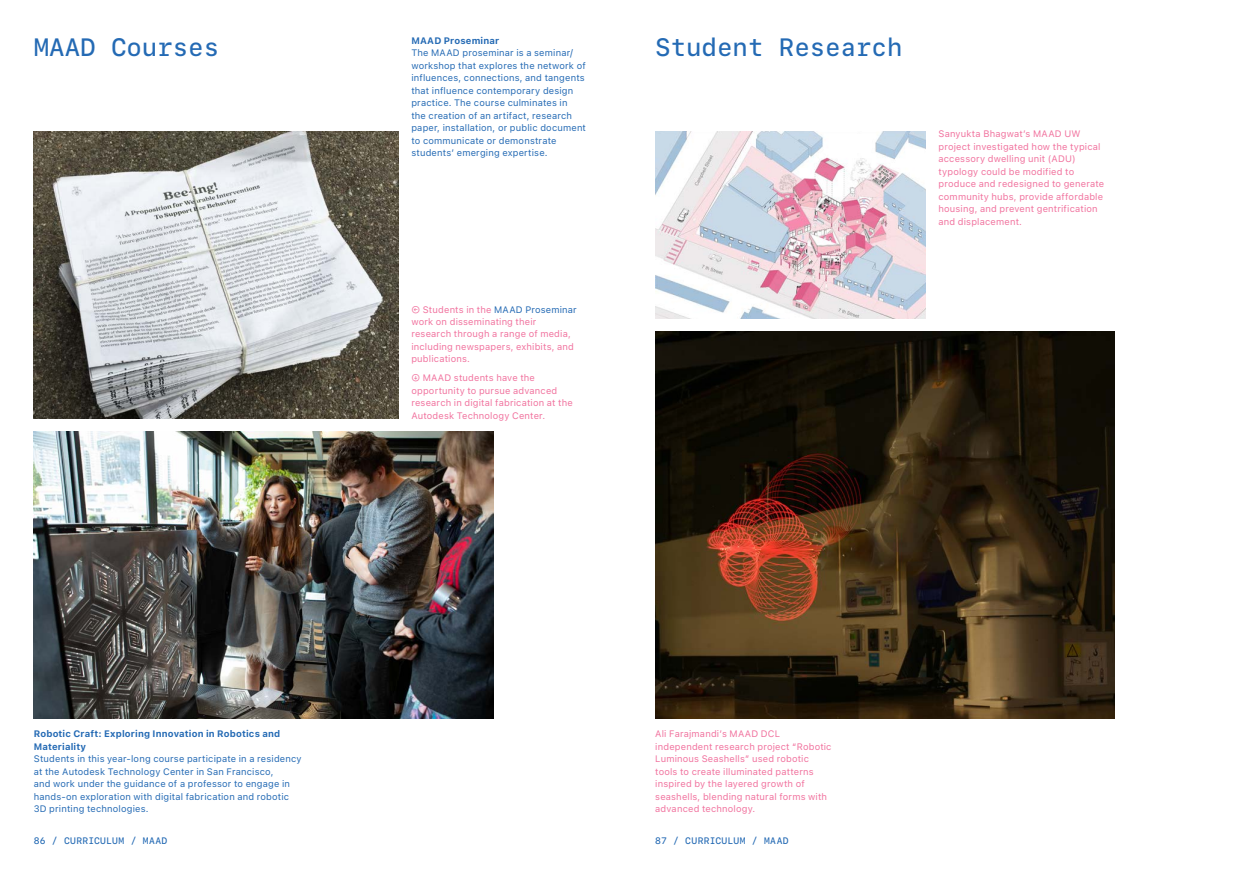
<style>
.page{position:relative;width:1243px;height:875px;background:#fff}
.page>*{position:absolute;margin:0;border:0;box-sizing:border-box;transform-origin:0 0}
.t1{font:500 25px "SF Mono";color:#246ab4}
.t2{font:9.38px/12.5px "SF Pro Text";letter-spacing:.02em;color:#f1729e}
.t3{font:9.38px/12.5px "SF Pro Text";letter-spacing:.02em;color:#246ab4}
.t4{font:700 9.38px/12.5px "SF Pro Text";letter-spacing:.02em;color:#246ab4}
.t5{font:500 9.38px "SF Mono";letter-spacing:.04em;color:#246ab4}
.s1{color:#246ab4}
</style>
<div class="page">
<img style="left:34px;top:131px;width:365px;height:288px">
<img style="left:34px;top:431px;width:459px;height:288px">
<img style="left:655px;top:131px;width:271px;height:188px">
<img style="left:655px;top:331px;width:459px;height:388px">
<p class="t4" style="left:411px;top:34px;width:89px">MAAD Proseminar</p>
<p class="t3" style="left:411px;top:47px;width:176px">The MAAD proseminar is a seminar/ workshop that explores the network of influences, connections, and tangents that influence contemporary design practice. The course culminates in<br>the creation of an artifact, research paper, installation, or public document to communicate or demonstrate students’ emerging expertise.</p>
<h1 class="t1" style="left:34px;top:28px;width:187px">MAAD Courses</h1>
<h1 class="t1" style="left:655px;top:28px;width:249px">Student Research</h1>
<p class="t2" style="left:411px;top:303px;width:167px">← Students in the <span class="s1">MAAD Proseminar </span>work on disseminating their research through a range of media, including newspapers, exhibits, and publications.</p>
<p class="t2" style="left:411px;top:372px;width:163px">↓ MAAD students have the opportunity to pursue advanced research in digital fabrication at the<br>Autodesk Technology Center.</p>
<p class="t2" style="left:938px;top:128px;width:167px">Sanyukta Bhagwat’s MAAD UW project investigated how the typical accessory dwelling unit (ADU) typology could be modified to produce and redesigned to generate community hubs, provide affordable housing, and prevent gentrification and displacement.</p>
<p class="t4" style="left:34px;top:728px;width:248px">Robotic Craft: Exploring Innovation in Robotics and<br>Materiality</p>
<p class="t3" style="left:34px;top:753px;width:269px">Students in this year-long course participate in a residency at the Autodesk Technology Center in San Francisco,<br>and work under the guidance of a professor to engage in hands-on exploration with digital fabrication and robotic 3D printing technologies.</p>
<p class="t2" style="left:655px;top:728px;width:178px">Ali Farajmandi’s MAAD DCL independent research project “Robotic Luminous Seashells” used robotic tools to create illuminated patterns inspired by the layered growth of seashells, blending natural forms with advanced technology.</p>
<p class="t5" style="left:34px;top:833px;width:135px">86 / CURRICULUM / MAAD</p>
<p class="t5" style="left:655px;top:833px;width:135px">87 / CURRICULUM / MAAD</p>
</div>
